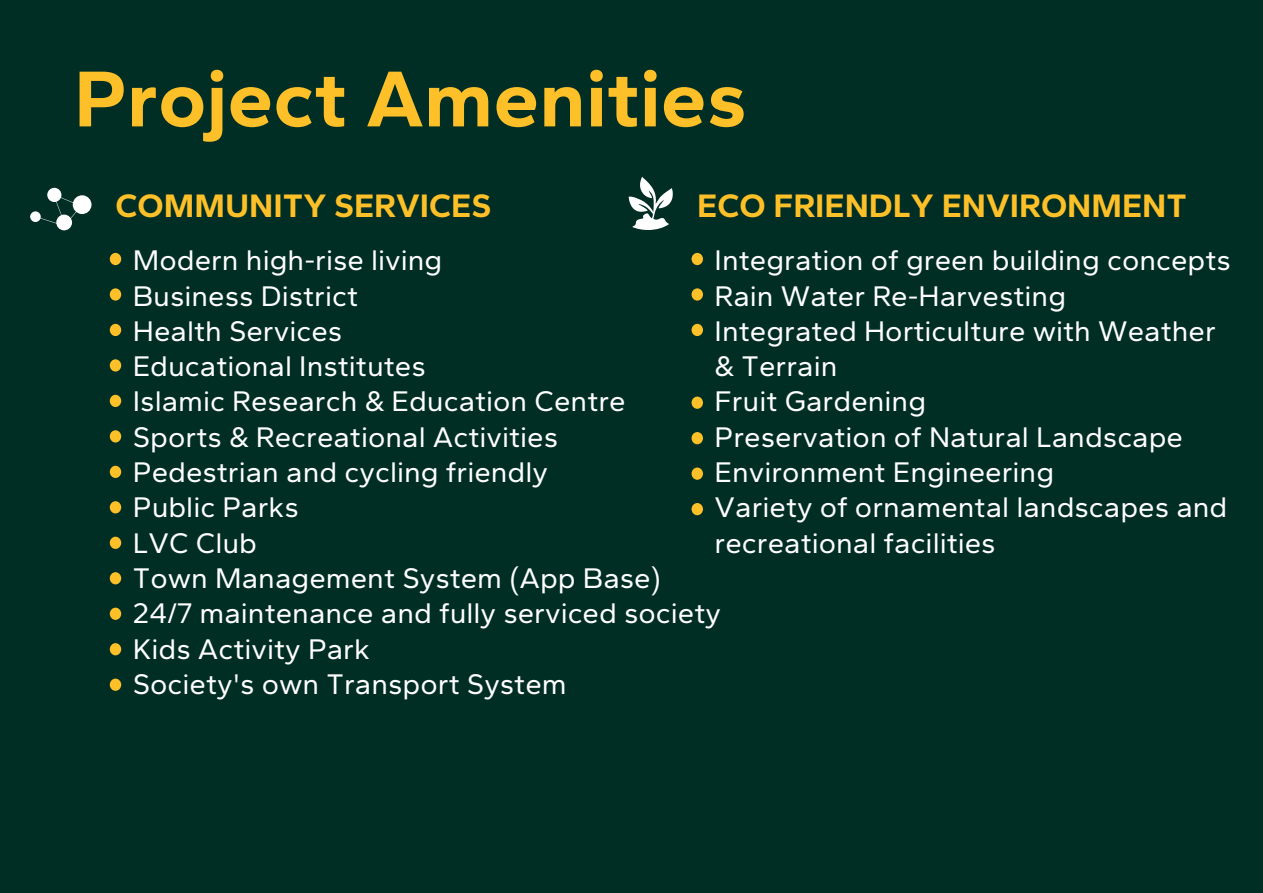
<style>
.page{position:relative;width:1263px;height:893px;background:#002e25}
.page>*{position:absolute;margin:0;border:0;box-sizing:border-box;transform-origin:0 0}
.t1{font:700 81.9px "Celebes";color:#fec028}
.t2{font:700 33.6px "Celebes";color:#fec028}
.t3{font:29.4px/35.2px "Celebes";color:#fff}
</style>
<div class="page">
<svg style="left:30px;top:188px;width:62px;height:43px"></svg>
<div style="left:110px;top:253px;width:11px;height:12px;background:#fec028;border-radius:50%"></div>
<div style="left:110px;top:288px;width:11px;height:13px;background:#fec028;border-radius:50%"></div>
<div style="left:110px;top:324px;width:11px;height:12px;background:#fec028;border-radius:50%"></div>
<div style="left:110px;top:359px;width:11px;height:13px;background:#fec028;border-radius:50%"></div>
<div style="left:110px;top:395px;width:11px;height:12px;background:#fec028;border-radius:50%"></div>
<div style="left:110px;top:430px;width:11px;height:12px;background:#fec028;border-radius:50%"></div>
<div style="left:110px;top:466px;width:11px;height:12px;background:#fec028;border-radius:50%"></div>
<div style="left:110px;top:501px;width:11px;height:12px;background:#fec028;border-radius:50%"></div>
<div style="left:110px;top:537px;width:11px;height:12px;background:#fec028;border-radius:50%"></div>
<div style="left:110px;top:572px;width:11px;height:12px;background:#fec028;border-radius:50%"></div>
<div style="left:110px;top:608px;width:11px;height:12px;background:#fec028;border-radius:50%"></div>
<div style="left:110px;top:643px;width:11px;height:12px;background:#fec028;border-radius:50%"></div>
<div style="left:110px;top:679px;width:11px;height:12px;background:#fec028;border-radius:50%"></div>
<svg style="left:629px;top:177px;width:44px;height:53px"></svg>
<div style="left:691px;top:253px;width:12px;height:12px;background:#fec028;border-radius:50%"></div>
<div style="left:691px;top:288px;width:12px;height:13px;background:#fec028;border-radius:50%"></div>
<div style="left:691px;top:324px;width:12px;height:12px;background:#fec028;border-radius:50%"></div>
<div style="left:691px;top:397px;width:12px;height:12px;background:#fec028;border-radius:50%"></div>
<div style="left:691px;top:432px;width:12px;height:12px;background:#fec028;border-radius:50%"></div>
<div style="left:691px;top:468px;width:12px;height:12px;background:#fec028;border-radius:50%"></div>
<div style="left:691px;top:503px;width:12px;height:12px;background:#fec028;border-radius:50%"></div>
<h1 class="t1" style="left:74px;top:51px;width:674px">Project Amenities</h1>
<p class="t2" style="left:115px;top:187px;width:377px">COMMUNITY SERVICES</p>
<p class="t2" style="left:697px;top:187px;width:491px">ECO FRIENDLY ENVIRONMENT</p>
<p class="t3" style="left:715px;top:243px;width:518px">Integration of green building concepts<br>Rain Water Re-Harvesting<br>Integrated Horticulture with Weather &amp; Terrain<br>Fruit Gardening<br>Preservation of Natural Landscape<br>Environment Engineering<br>Variety of ornamental landscapes and recreational facilities</p>
<p class="t3" style="left:133px;top:243px;width:590px">Modern high-rise living<br>Business District<br>Health Services<br>Educational Institutes<br>Islamic Research &amp; Education Centre<br>Sports &amp; Recreational Activities<br>Pedestrian and cycling friendly<br>Public Parks<br>LVC Club<br>Town Management System (App Base)<br>24/7 maintenance and fully serviced society<br>Kids Activity Park<br>Society's own Transport System</p>
</div>
